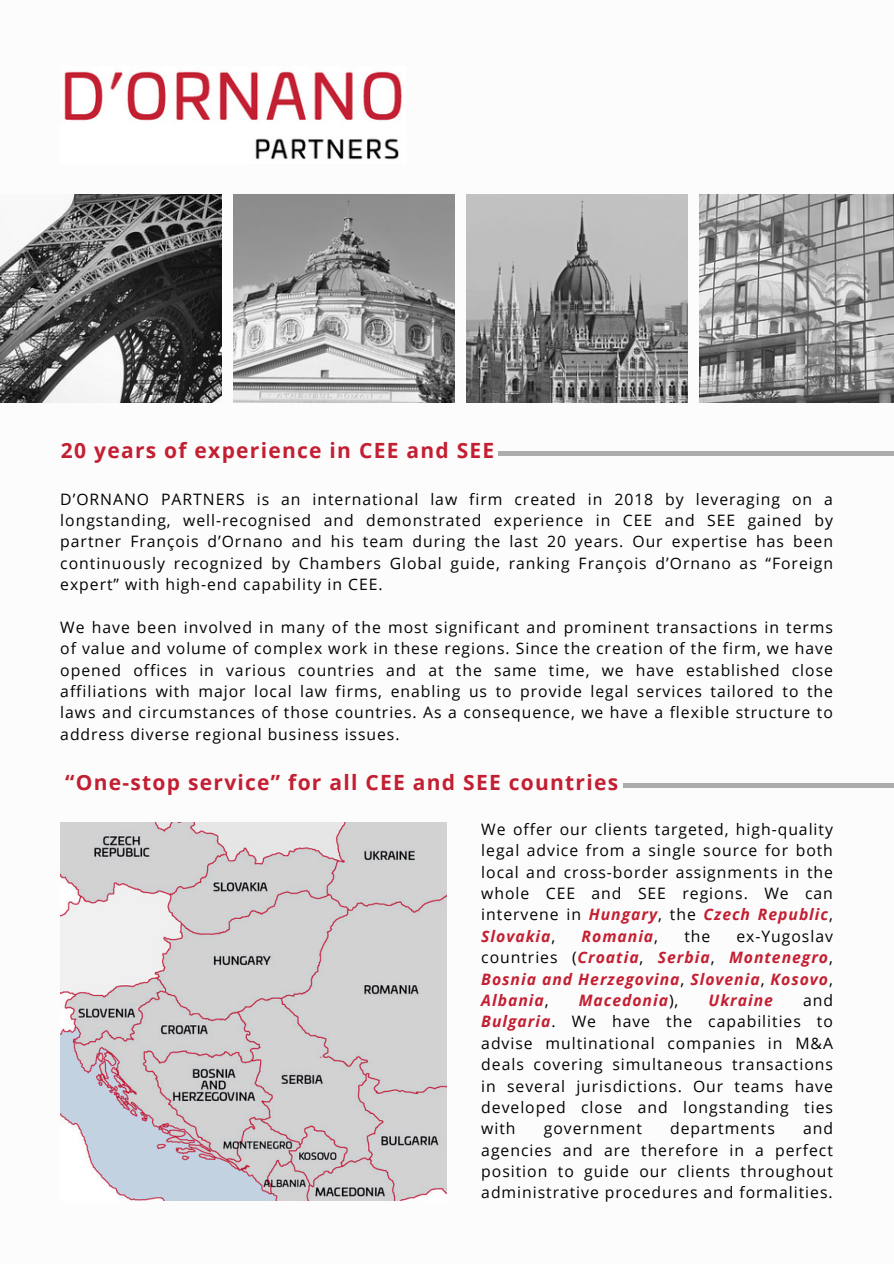
<style>
.page{position:relative;width:894px;height:1264px;background:#fff}
.page>*{position:absolute;margin:0;border:0;box-sizing:border-box;transform-origin:0 0}
.t1{font:700 21px "Open Sans";letter-spacing:.06em;color:#c31f32}
.t2{font:15.75px/21.3px "Open Sans";letter-spacing:.06em;color:#020202;text-align:justify}
.t3{font:italic 700 15.75px/21.3px "Open Sans";letter-spacing:.06em;color:#c31f32;text-align:justify}
.s1{font-weight:700;font-style:italic;color:#c31f32}
.s2{font-weight:400;font-style:normal;color:#020202}
</style>
<div class="page">
<img style="left:0;top:194px;width:222px;height:208px">
<img style="left:233px;top:194px;width:221px;height:208px">
<img style="left:466px;top:194px;width:221px;height:208px">
<img style="left:699px;top:194px;width:194px;height:208px">
<div style="left:498px;top:451px;width:395px;height:5px;background:#acacac"></div>
<div style="left:623px;top:783px;width:270px;height:5px;background:#acacac"></div>
<img style="left:60px;top:822px;width:386px;height:378px">
<img style="left:62px;top:70px;width:340px;height:90px">
<p class="t1" style="left:61px;top:435px;width:435px">20 years of experience in CEE and SEE</p>
<p class="t2" style="left:60px;top:488px;width:774px">D’ORNANO PARTNERS is an international law firm created in 2018 by leveraging on a longstanding, well-recognised and demonstrated experience in CEE and SEE gained by partner François d’Ornano and his team during the last 20 years. Our expertise has been continuously recognized by Chambers Global guide, ranking François d’Ornano as “Foreign expert” with high-end capability in CEE.</p>
<h1 class="t2" style="left:60px;top:616px;width:774px">We have been involved in many of the most significant and prominent transactions in terms of value and volume of complex work in these regions. Since the creation of the firm, we have opened offices in various countries and at the same time, we have established close affiliations with major local law firms, enabling us to provide legal services tailored to the laws and circumstances of those countries. As a consequence, we have a flexible structure to address diverse regional business issues.</h1>
<p class="t1" style="left:65px;top:767px;width:554px">“One-stop service” for all CEE and SEE countries</p>
<p class="t2" style="left:481px;top:818px;width:353px">We offer our clients targeted, high-quality legal advice from a single source for both local and cross-border assignments in the whole CEE and SEE regions. We can intervene in <span class="s1">Hungary</span>, the <span class="s1">Czech Republic</span>, <span class="s1">Slovakia</span>,</p>
<p class="t3" style="left:481px;top:925px;width:353px;text-indent:255px"><span class="s2">ex-Yugoslav countries (</span>Croatia<span class="s2">,</span> Serbia<span class="s2">,</span> Montenegro<span class="s2">, </span>Bosnia and Herzegovina<span class="s2">,</span> Slovenia<span class="s2">,</span> Kosovo<span class="s2">, </span>Albania<span class="s2">,</span></p>
<p class="t3" style="left:581px;top:925px;width:78px">Romania<span class="s2">,</span></p>
<p class="t2" style="left:684px;top:925px;width:27px">the</p>
<p class="t2" style="left:481px;top:989px;width:353px;text-indent:321px">and <span class="s1">Bulgaria</span>. We have the capabilities to advise multinational companies in M&amp;A deals covering simultaneous transactions in several jurisdictions. Our teams have developed close and longstanding ties with</p>
<p class="t3" style="left:578px;top:989px;width:101px">Macedonia<span class="s2">),</span></p>
<p class="t3" style="left:708px;top:989px;width:66px">Ukraine</p>
<p class="t2" style="left:481px;top:1117px;width:353px;text-indent:321px">and agencies and are therefore in a perfect position to guide our clients throughout administrative procedures and formalities.</p>
<p class="t2" style="left:543px;top:1117px;width:100px">government</p>
<p class="t2" style="left:670px;top:1117px;width:106px">departments</p>
</div>
